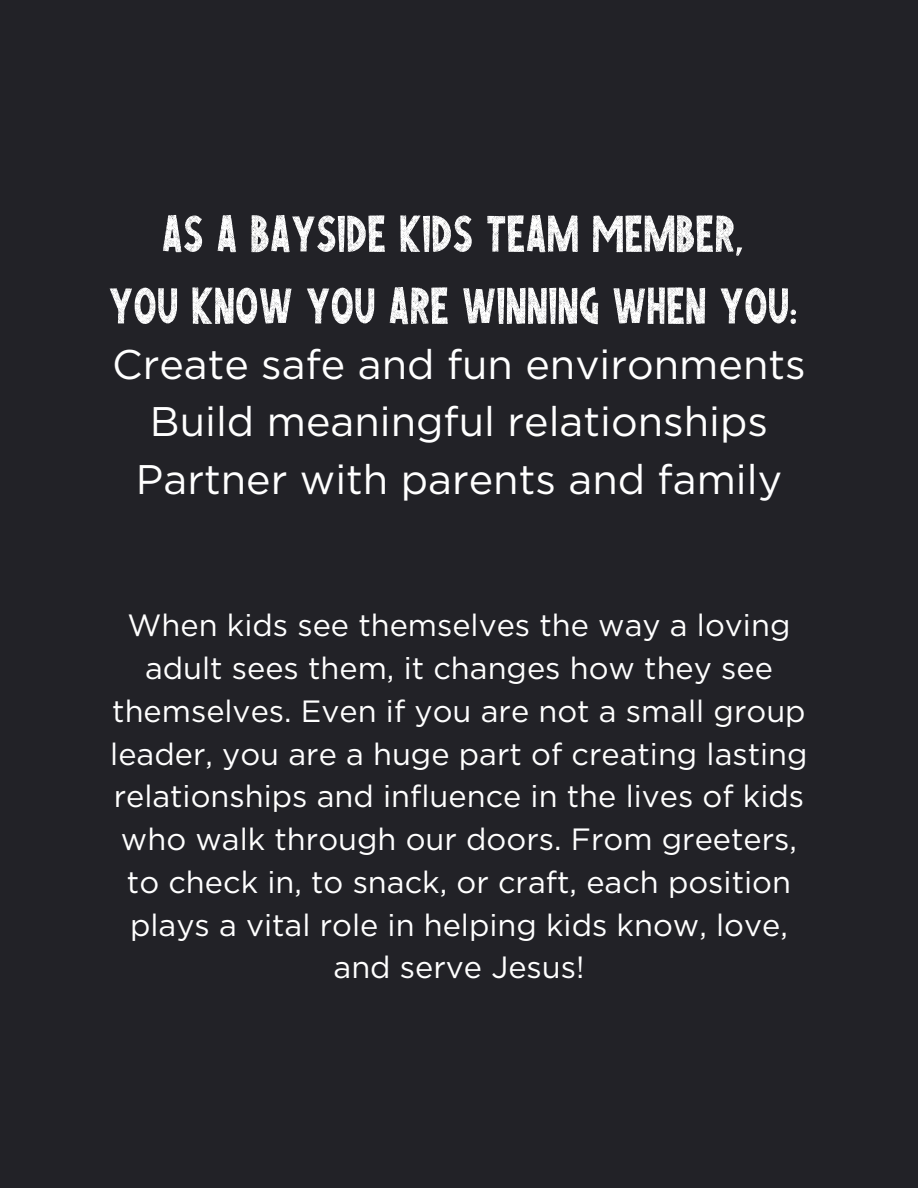
<style>
.page{position:relative;width:918px;height:1188px;background:#222227}
.page>*{position:absolute;margin:0;border:0;box-sizing:border-box;transform-origin:0 0}
.t1{font:51.75px/72px "Nikopol Halftone";color:#fff;text-align:center}
.t2{font:41.25px/57.3px "Gotham";color:#fff;text-align:center}
.t3{font:30.75px/42.8px "Gotham";color:#fff;text-align:center}
</style>
<div class="page">
<h1 class="t1" style="left:108px;top:198px;width:690px">AS A BAYSIDE KIDS TEAM MEMBER,<br>YOU KNOW YOU ARE WINNING WHEN YOU:</h1>
<h1 class="t2" style="left:112px;top:335px;width:695px">Create safe and fun environments<br>Build meaningful relationships<br>Partner with parents and family</h1>
<p class="t3" style="left:110px;top:603px;width:699px">When kids see themselves the way a loving adult sees them, it changes how they see themselves. Even if you are not a small group leader, you are a huge part of creating lasting relationships and influence in the lives of kids who walk through our doors. From greeters, to check in, to snack, or craft, each position plays a vital role in helping kids know, love, and serve Jesus!</p>
</div>
